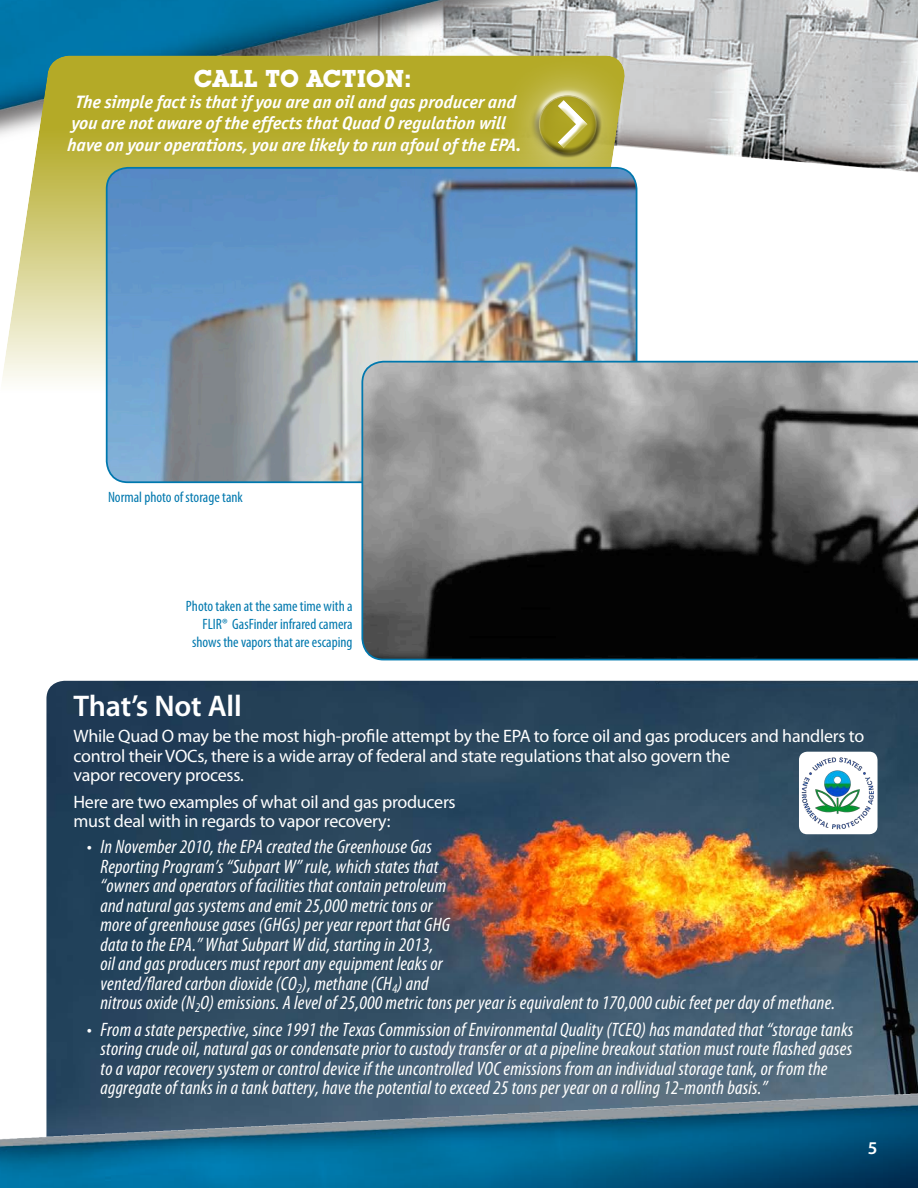
<style>
.page{position:relative;width:918px;height:1188px;background:#fff}
.page>*{position:absolute;margin:0;border:0;box-sizing:border-box;transform-origin:0 0}
.t1{font:600 30px "Myriad Pro";letter-spacing:-.005em;color:#fff}
.t2{font:700 24px "Lubalin Graph IT Cby BT";color:#fff}
.t3{font:italic condensed 19.5px/19.5px "Myriad Pro";letter-spacing:.01em;color:#fff}
.t4{font:18px/19.5px "Myriad Pro";letter-spacing:-.015em;color:#fff}
.t5{font:italic 700 18px/21.6px "Officina San ITC";color:#fff}
.t6{font:600 18px "Myriad Pro";color:#fff}
.t7{font:condensed 15px "Myriad Pro";color:#0078ae}
</style>
<div class="page">
<img style="left:46px;top:681px;width:872px;height:402px">
<img style="left:0;top:0;width:918px;height:360px">
<img style="left:0;top:1083px;width:918px;height:105px">
<div style="left:799px;top:752px;width:78px;height:82px;background:#fff;border-radius:8px"></div>
<img style="left:801px;top:753px;width:74px;height:80px">
<svg style="left:0;top:60px;width:497px;height:365px;background:#c3bf66"></svg>
<div style="left:497px;top:54px;width:141px;height:140px;background:#fff;opacity:.75"></div>
<div style="left:520px;top:76px;width:95px;height:95px;background:#b4aa27;opacity:.75"></div>
<div style="left:551px;top:94px;width:57px;height:75px;background:#b4aa27;opacity:.87"></div>
<div style="left:555px;top:99px;width:34px;height:47px;background:#fff;opacity:.75"></div>
<div style="left:555px;top:108px;width:34px;height:42px;background:#b4aa27;opacity:.75"></div>
<img style="left:107px;top:168px;width:530px;height:314px">
<div style="left:106px;top:167px;width:531px;height:316px;border:2px solid #0078ae;border-radius:21px"></div>
<svg style="left:361px;top:360px;width:557px;height:301px;background:#606162"></svg>
<p class="t2" style="left:194px;top:64px;width:220px">CALL TO ACTION:</p>
<p class="t5" style="left:67px;top:91px;width:457px;text-indent:8px">The simple fact is that if you are an oil and gas producer and you are not aware of the effects that Quad O regulation will have on your operations, you are likely to run afoul of the EPA.</p>
<p class="t7" style="left:108px;top:488px;width:136px">Normal photo of storage tank</p>
<p class="t7" style="left:186px;top:597px;width:168px">Photo taken at the same time with a</p>
<p class="t7" style="left:203px;top:615px;width:152px">FLIR® GasFinder infrared camera</p>
<p class="t7" style="left:192px;top:633px;width:162px">shows the vapors that are escaping</p>
<p class="t1" style="left:73px;top:687px;width:170px">That’s Not All</p>
<p class="t4" style="left:73px;top:726px;width:792px">While Quad O may be the most high-profile attempt by the EPA to force oil and gas producers and handlers to control their VOCs, there is a wide array of federal and state regulations that also govern the</p>
<p class="t4" style="left:73px;top:765px;width:172px">vapor recovery process.</p>
<p class="t4" style="left:73px;top:792px;width:384px">Here are two examples of what oil and gas producers must deal with in regards to vapor recovery:</p>
<p class="t3" style="left:100px;top:838px;width:736px;text-indent:-13px">• In November 2010, the EPA created the Greenhouse Gas<br>Reporting Program’s “Subpart W” rule, which states that<br>“owners and operators of facilities that contain petroleum<br>and natural gas systems and emit 25,000 metric tons or<br>more of greenhouse gases (GHGs) per year report that GHG<br>data to the EPA.” What Subpart W did, starting in 2013,<br>oil and gas producers must report any equipment leaks or<br>vented/flared carbon dioxide (CO<sub>2</sub>), methane (CH<sub>4</sub>) and<br>nitrous oxide (N<sub>2</sub>O) emissions. A level of 25,000 metric tons per year is equivalent to 170,000 cubic feet per day of methane.</p>
<p class="t3" style="left:100px;top:1020px;width:754px;text-indent:-14px">• From a state perspective, since 1991 the Texas Commission of Environmental Quality (TCEQ) has mandated that “storage tanks storing crude oil, natural gas or condensate prior to custody transfer or at a pipeline breakout station must route flashed gases to a vapor recovery system or control device if the uncontrolled VOC emissions from an individual storage tank, or from the aggregate of tanks in a tank battery, have the potential to exceed 25 tons per year on a rolling 12-month basis.”</p>
<p class="t6" style="left:868px;top:1137px;width:11px">5</p>
</div>
